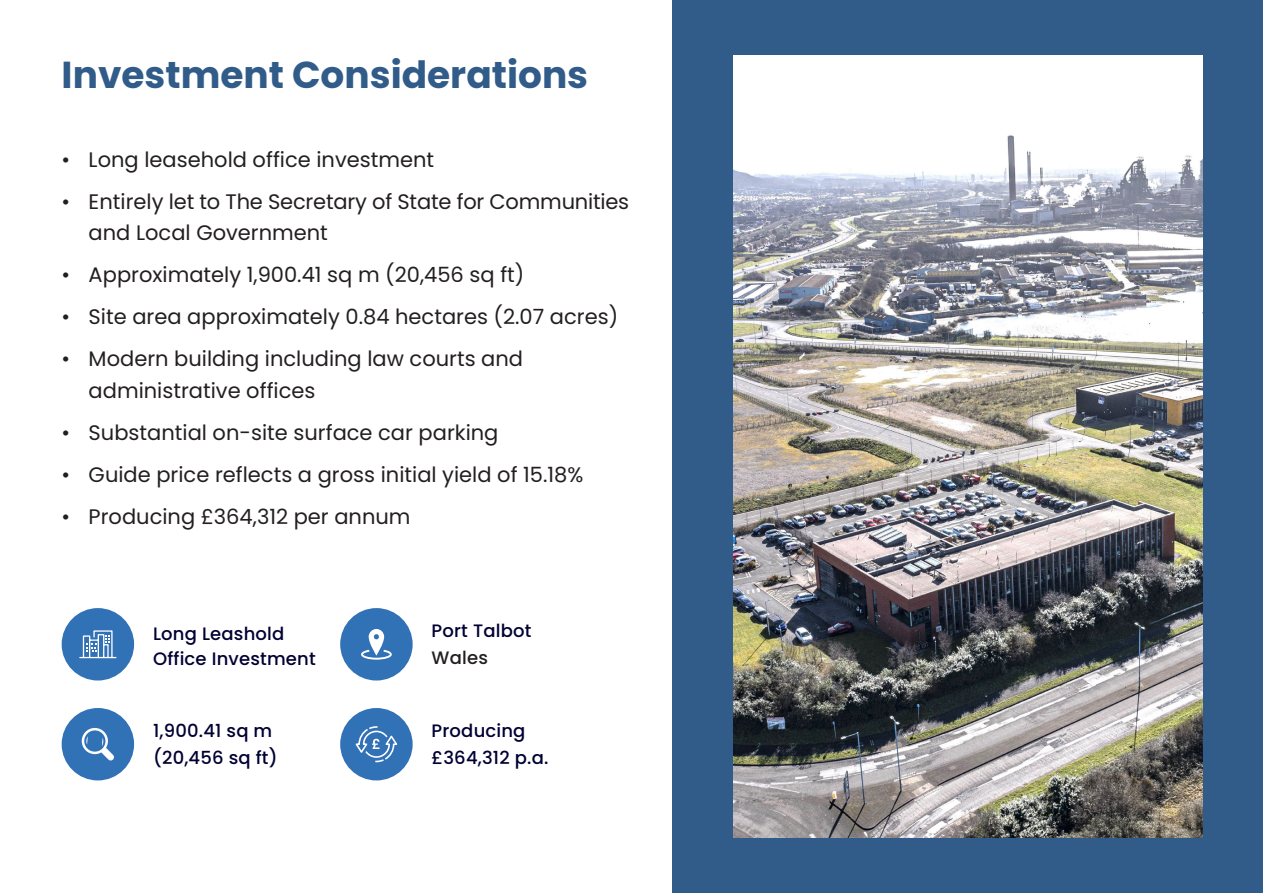
<style>
.page{position:relative;width:1263px;height:893px;background:#fff}
.page>*{position:absolute;margin:0;border:0;box-sizing:border-box;transform-origin:0 0}
.t1{font:700 37.5px "Poppins";color:#315c89}
.t2{font:21px/31.5px "Poppins";color:#231f20}
.t3{font:500 18px/27px "Poppins";letter-spacing:.01em;color:#003}
.t4{font:500 18px "Poppins";letter-spacing:.01em;color:#231f20}
</style>
<div class="page">
<div style="left:673px;top:0;width:590px;height:893px;background:#315c89"></div>
<div style="left:340px;top:608px;width:73px;height:72px;background:#3171b6;border-radius:50%"></div>
<svg style="left:361px;top:629px;width:31px;height:31px"></svg>
<div style="left:62px;top:708px;width:72px;height:72px;background:#3171b6;border-radius:50%"></div>
<svg style="left:82px;top:728px;width:32px;height:33px"></svg>
<img style="left:733px;top:55px;width:469px;height:783px">
<div style="left:62px;top:608px;width:72px;height:72px;background:#3171b6;border-radius:50%"></div>
<svg style="left:79px;top:630px;width:38px;height:29px"></svg>
<div style="left:340px;top:708px;width:73px;height:72px;background:#3171b6;border-radius:50%"></div>
<svg style="left:355px;top:726px;width:43px;height:37px"></svg>
<p class="t1" style="left:62px;top:53px;width:528px">Investment Considerations</p>
<p class="t2" style="left:62px;top:144px;width:374px">• Long leasehold office investment</p>
<p class="t2" style="left:89px;top:186px;width:542px;text-indent:-27px">• Entirely let to The Secretary of State for Communities and Local Government</p>
<p class="t2" style="left:62px;top:259px;width:464px">• Approximately 1,900.41 sq m (20,456 sq ft)</p>
<p class="t2" style="left:62px;top:301px;width:558px">• Site area approximately 0.84 hectares (2.07 acres)</p>
<p class="t2" style="left:89px;top:343px;width:436px;text-indent:-27px">• Modern building including law courts and administrative offices</p>
<p class="t2" style="left:62px;top:417px;width:438px">• Substantial on-site surface car parking</p>
<p class="t2" style="left:62px;top:459px;width:523px">• Guide price reflects a gross initial yield of 15.18%</p>
<p class="t2" style="left:62px;top:501px;width:350px">• Producing £364,312 per annum</p>
<p class="t3" style="left:153px;top:620px;width:133px">Long Leashold</p>
<p class="t3" style="left:153px;top:646px;width:164px">Office Investment</p>
<p class="t3" style="left:153px;top:717px;width:126px">1,900.41 sq m (20,456 sq ft)</p>
<p class="t3" style="left:432px;top:617px;width:101px">Port Talbot</p>
<p class="t4" style="left:432px;top:647px;width:58px">Wales</p>
<p class="t3" style="left:432px;top:717px;width:95px">Producing</p>
<p class="t3" style="left:432px;top:744px;width:118px">£364,312 p.a.</p>
</div>
